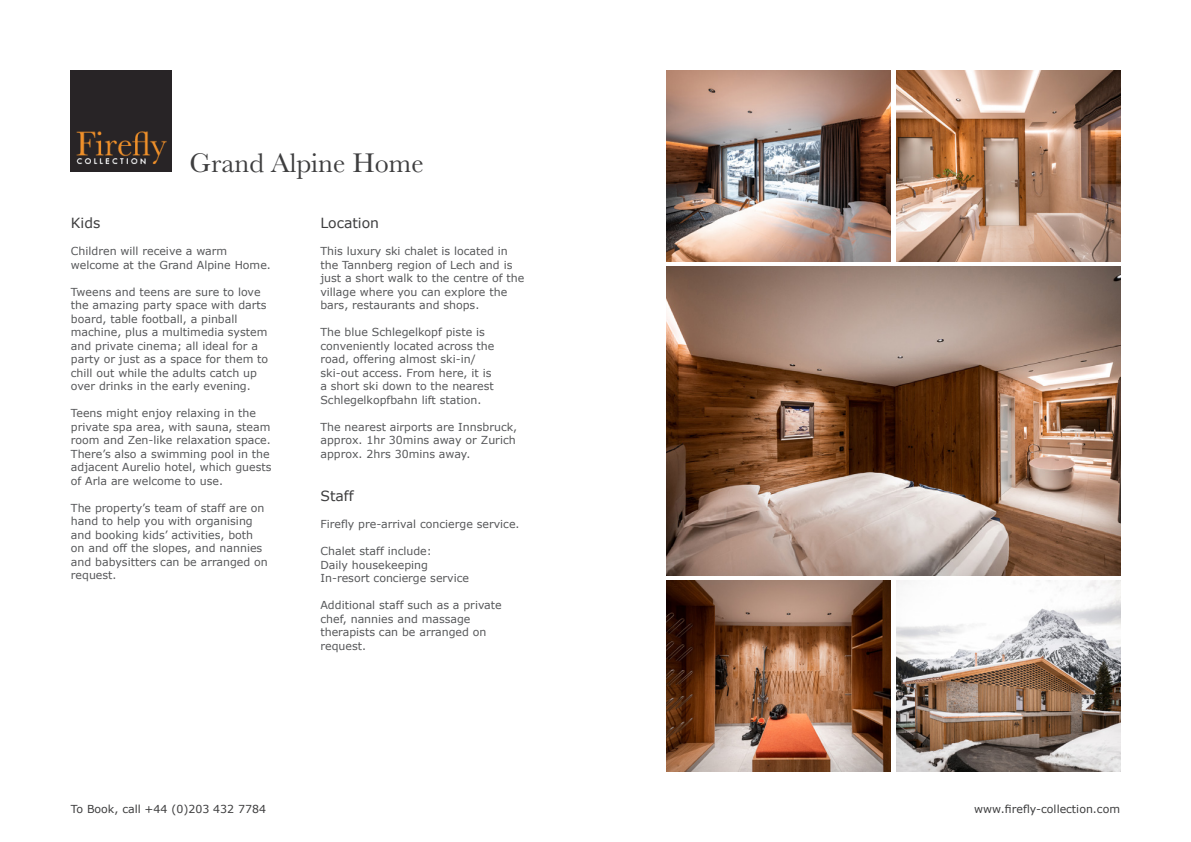
<style>
.page{position:relative;width:1191px;height:842px;background:#fff}
.page>*{position:absolute;margin:0;border:0;box-sizing:border-box;transform-origin:0 0}
.t1{font:28px "Baskerville";color:#3e3e3f}
.t2{font:14px "Verdana";color:#3e3e3f}
.t3{font:11px/13.5px "Verdana";color:#57585a}
.t4{font:11px "Verdana";color:#3e3e3f}
</style>
<div class="page">
<img style="left:71px;top:71px;width:101px;height:101px">
<img style="left:666px;top:267px;width:454px;height:308px">
<img style="left:666px;top:71px;width:224px;height:190px">
<img style="left:896px;top:71px;width:224px;height:190px">
<img style="left:666px;top:581px;width:224px;height:190px">
<img style="left:896px;top:581px;width:224px;height:190px">
<p class="t1" style="left:190px;top:145px;width:235px">Grand Alpine Home</p>
<p class="t2" style="left:71px;top:214px;width:31px">Kids</p>
<p class="t3" style="left:71px;top:244px;width:201px">Children will receive a warm welcome at the Grand Alpine Home.</p>
<p class="t3" style="left:71px;top:285px;width:199px">Tweens and teens are sure to love the amazing party space with darts board, table football, a pinball machine, plus a multimedia system and private cinema; all ideal for a party or just as a space for them to chill out while the adults catch up over drinks in the early evening.</p>
<p class="t3" style="left:71px;top:406px;width:202px">Teens might enjoy relaxing in the private spa area, with sauna, steam room and Zen-like relaxation space.<br>There’s also a swimming pool in the adjacent Aurelio hotel, which guests of Arla are welcome to use.</p>
<p class="t3" style="left:71px;top:501px;width:198px">The property’s team of staff are on hand to help you with organising and booking kids’ activities, both on and off the slopes, and nannies and babysitters can be arranged on request.</p>
<p class="t2" style="left:320px;top:214px;width:60px">Location</p>
<p class="t3" style="left:320px;top:244px;width:205px">This luxury ski chalet is located in the Tannberg region of Lech and is just a short walk to the centre of the village where you can explore the bars, restaurants and shops.</p>
<p class="t3" style="left:320px;top:325px;width:176px">The blue Schlegelkopf piste is conveniently located across the road, offering almost ski-in/ ski-out access. From here, it is a short ski down to the nearest<br>Schlegelkopfbahn lift station.</p>
<p class="t3" style="left:320px;top:420px;width:198px">The nearest airports are Innsbruck, approx. 1hr 30mins away or Zurich approx. 2hrs 30mins away.</p>
<p class="t2" style="left:320px;top:487px;width:35px">Staff</p>
<p class="t3" style="left:320px;top:518px;width:201px">Firefly pre-arrival concierge service.</p>
<p class="t3" style="left:320px;top:545px;width:113px">Chalet staff include:</p>
<p class="t3" style="left:320px;top:558px;width:109px">Daily housekeeping</p>
<p class="t3" style="left:320px;top:572px;width:150px">In-resort concierge service</p>
<p class="t3" style="left:320px;top:599px;width:183px">Additional staff such as a private chef, nannies and massage therapists can be arranged on request.</p>
<p class="t4" style="left:71px;top:802px;width:197px">To Book, call +44 (0)203 432 7784</p>
<p class="t4" style="left:974px;top:802px;width:147px">www.firefly-collection.com</p>
</div>
